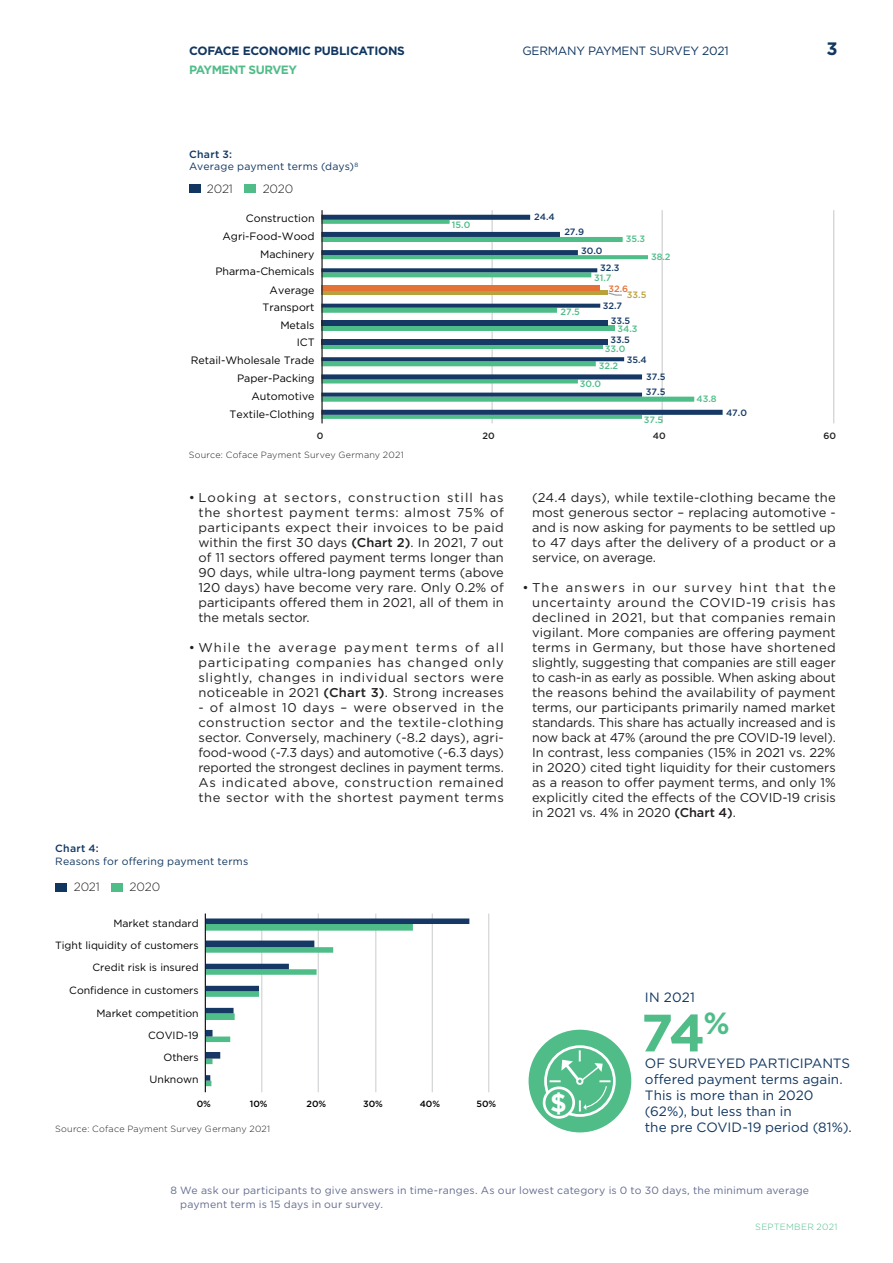
<style>
.page{position:relative;width:893px;height:1263px;background:#fff}
.page>*{position:absolute;margin:0;border:0;box-sizing:border-box;transform-origin:0 0}
.t1{font:700 52.5px "Gotham";color:#50bd89}
.t2{font:700 25.8px "Gotham";color:#fff}
.t3{font:700 18px "Gotham";color:#113761}
.t4{font:13.5px/16.2px "Gotham";color:#113761}
.t5{font:12.75px/15px "Gotham";letter-spacing:.005em;color:#231f20;text-align:justify}
.t6{font:700 12px "Gotham";letter-spacing:-.02em;color:#113761}
.t7{font:12px "Gotham";letter-spacing:-.02em;color:#113761}
.t8{font:300 12px "Gotham";letter-spacing:-.01em;color:#231f20}
.t9{font:700 12px "Gotham";letter-spacing:-.04em;color:#50bd89}
.t10{font:10.65px "Gotham";color:#000}
.t11{font:10.5px/13.5px "Gotham";letter-spacing:.02em;color:#636d8f}
.t12{font:10.5px "Gotham";color:#000}
.t13{font:10.5px/12.6px "Gotham";letter-spacing:.02em;color:#113761}
.t14{font:500 10.5px "Gotham";letter-spacing:.025em;color:#113761}
.t15{font:500 9.15px "Gotham";color:#4ebd88}
.t16{font:500 9.15px "Gotham";color:#153964}
.t17{font:500 9.15px "Gotham";color:#231f20}
.t18{font:500 9.15px "Gotham";color:#b8a23c}
.t19{font:500 9.15px "Gotham";color:#e47237}
.t20{font:300 9px "Gotham";letter-spacing:.025em;color:#231f20}
.t21{font:500 9px "Gotham";letter-spacing:-.01em;color:#000}
.t22{font:300 9px "Gotham";letter-spacing:.025em;color:#50bd89}
.s1{font-weight:500}
</style>
<div class="page">
<div style="left:529px;top:1030px;width:102px;height:102px;background:#50bd89;border-radius:50%"></div>
<div style="left:544px;top:1045px;width:72px;height:72px;border:3px solid #fff;border-radius:50%"></div>
<svg style="left:544px;top:1088px;width:30px;height:29px"></svg>
<div style="left:543px;top:1086px;width:32px;height:33px;border:3px solid #fff;border-radius:50%"></div>
<svg style="left:550px;top:1051px;width:60px;height:59px"></svg>
<div style="left:189px;top:184px;width:11px;height:9px;background:#113761"></div>
<div style="left:245px;top:184px;width:11px;height:9px;background:#50bd89"></div>
<div style="left:56px;top:883px;width:11px;height:8px;background:#113761"></div>
<div style="left:112px;top:883px;width:11px;height:8px;background:#50bd89"></div>
<hr style="left:491px;top:210px;width:2px;height:213px;background:#cfd1d2">
<hr style="left:662px;top:210px;width:1px;height:213px;background:#cfd1d2">
<hr style="left:833px;top:210px;width:1px;height:213px;background:#cfd1d2">
<svg style="left:323px;top:215px;width:400px;height:200px"></svg>
<hr style="left:321px;top:210px;width:2px;height:213px;background:#231f20">
<svg style="left:607px;top:292px;width:16px;height:4px"></svg>
<hr style="left:261px;top:913px;width:1px;height:179px;background:#cfd1d2">
<hr style="left:318px;top:913px;width:1px;height:179px;background:#cfd1d2">
<hr style="left:375px;top:913px;width:1px;height:179px;background:#cfd1d2">
<hr style="left:432px;top:913px;width:1px;height:179px;background:#cfd1d2">
<hr style="left:488px;top:913px;width:1px;height:179px;background:#cfd1d2">
<svg style="left:206px;top:918px;width:263px;height:168px"></svg>
<hr style="left:205px;top:913px;width:1px;height:179px;background:#000">
<p class="t6" style="left:189px;top:46px;width:217px">COFACE ECONOMIC PUBLICATIONS</p>
<p class="t7" style="left:522px;top:46px;width:208px">GERMANY PAYMENT SURVEY 2021</p>
<h3 class="t3" style="left:826px;top:42px;width:13px">3</h3>
<p class="t9" style="left:189px;top:65px;width:109px">PAYMENT SURVEY</p>
<p class="t13" style="left:189px;top:148px;width:171px"><span class="s1">Chart 3:<br></span>Average payment terms (days)<sup>8</sup></p>
<p class="t8" style="left:207px;top:183px;width:28px">2021</p>
<p class="t8" style="left:263px;top:183px;width:32px">2020</p>
<p class="t10" style="left:246px;top:213px;width:70px">Construction</p>
<p class="t10" style="left:222px;top:231px;width:94px">Agri-Food-Wood</p>
<p class="t15" style="left:452px;top:221px;width:20px">15.0</p>
<p class="t16" style="left:534px;top:213px;width:22px">24.4</p>
<p class="t16" style="left:564px;top:227px;width:21px">27.9</p>
<p class="t15" style="left:626px;top:235px;width:21px">35.3</p>
<p class="t10" style="left:260px;top:250px;width:56px">Machinery</p>
<p class="t16" style="left:581px;top:247px;width:23px">30.0</p>
<p class="t15" style="left:651px;top:253px;width:21px">38.2</p>
<p class="t10" style="left:215px;top:267px;width:101px">Pharma-Chemicals</p>
<p class="t16" style="left:600px;top:264px;width:21px">32.3</p>
<p class="t15" style="left:594px;top:273px;width:19px">31.7</p>
<p class="t10" style="left:270px;top:285px;width:47px">Average</p>
<p class="t19" style="left:608px;top:284px;width:21px">32.6</p>
<p class="t18" style="left:627px;top:290px;width:21px">33.5</p>
<p class="t10" style="left:263px;top:302px;width:54px">Transport</p>
<p class="t10" style="left:280px;top:320px;width:36px">Metals</p>
<p class="t15" style="left:561px;top:308px;width:21px">27.5</p>
<p class="t16" style="left:603px;top:302px;width:21px">32.7</p>
<p class="t16" style="left:611px;top:316px;width:21px">33.5</p>
<p class="t15" style="left:617px;top:325px;width:22px">34.3</p>
<p class="t10" style="left:297px;top:337px;width:19px">ICT</p>
<p class="t16" style="left:610px;top:336px;width:21px">33.5</p>
<p class="t15" style="left:605px;top:345px;width:22px">33.0</p>
<p class="t10" style="left:191px;top:356px;width:125px">Retail-Wholesale Trade</p>
<p class="t15" style="left:599px;top:362px;width:21px">32.2</p>
<p class="t16" style="left:627px;top:356px;width:22px">35.4</p>
<p class="t10" style="left:237px;top:374px;width:79px">Paper-Packing</p>
<p class="t10" style="left:252px;top:391px;width:65px">Automotive</p>
<p class="t15" style="left:580px;top:380px;width:23px">30.0</p>
<p class="t16" style="left:646px;top:372px;width:21px">37.5</p>
<p class="t16" style="left:646px;top:388px;width:21px">37.5</p>
<p class="t15" style="left:697px;top:394px;width:22px">43.8</p>
<p class="t10" style="left:230px;top:409px;width:87px">Textile-Clothing</p>
<p class="t15" style="left:644px;top:416px;width:21px">37.5</p>
<p class="t16" style="left:726px;top:409px;width:22px">47.0</p>
<p class="t17" style="left:317px;top:432px;width:8px">0</p>
<p class="t17" style="left:482px;top:432px;width:14px">20</p>
<p class="t17" style="left:653px;top:432px;width:14px">40</p>
<p class="t17" style="left:823px;top:432px;width:14px">60</p>
<p class="t20" style="left:189px;top:451px;width:217px">Source: Coface Payment Survey Germany 2021</p>
<p class="t5" style="left:198px;top:491px;width:307px;text-indent:-10px">• Looking at sectors, construction still has the shortest payment terms: almost 75% of participants expect their invoices to be paid within the first 30 days <span class="s1">(Chart 2)</span>. In 2021, 7 out of 11 sectors offered payment terms longer than 90 days, while ultra-long payment terms (above 120 days) have become very rare. Only 0.2% of participants offered them in 2021, all of them in the metals sector.</p>
<p class="t5" style="left:198px;top:641px;width:307px;text-indent:-10px">• While the average payment terms of all participating companies has changed only slightly, changes in individual sectors were noticeable in 2021 <span class="s1">(Chart 3)</span>. Strong increases</p>
<p class="t5" style="left:198px;top:701px;width:307px">- of almost 10 days – were observed in the construction sector and the textile-clothing sector. Conversely, machinery (-8.2 days), agri&shy;food-wood (-7.3 days) and automotive (-6.3 days) reported the strongest declines in payment terms.<br>As indicated above, construction remained the sector with the shortest payment terms</p>
<p class="t14" style="left:55px;top:844px;width:45px">Chart 4:</p>
<p class="t13" style="left:55px;top:855px;width:194px">Reasons for offering payment terms</p>
<p class="t8" style="left:74px;top:881px;width:28px">2021</p>
<p class="t8" style="left:130px;top:881px;width:32px">2020</p>
<p class="t12" style="left:113px;top:919px;width:87px">Market standard</p>
<p class="t12" style="left:55px;top:941px;width:145px">Tight liquidity of customers</p>
<p class="t12" style="left:93px;top:963px;width:108px">Credit risk is insured</p>
<p class="t12" style="left:69px;top:985px;width:131px">Confidence in customers</p>
<p class="t12" style="left:96px;top:1008px;width:104px">Market competition</p>
<p class="t12" style="left:148px;top:1030px;width:52px">COVID-19</p>
<p class="t12" style="left:163px;top:1052px;width:37px">Others</p>
<p class="t12" style="left:150px;top:1074px;width:51px">Unknown</p>
<p class="t21" style="left:197px;top:1100px;width:16px">0%</p>
<p class="t21" style="left:250px;top:1100px;width:19px">10%</p>
<p class="t21" style="left:307px;top:1100px;width:21px">20%</p>
<p class="t21" style="left:363px;top:1100px;width:21px">30%</p>
<p class="t21" style="left:420px;top:1100px;width:22px">40%</p>
<p class="t21" style="left:476px;top:1100px;width:21px">50%</p>
<p class="t20" style="left:55px;top:1125px;width:217px">Source: Coface Payment Survey Germany 2021</p>
<p class="t5" style="left:532px;top:491px;width:305px">(24.4 days), while textile-clothing became the most generous sector – replacing automotive - and is now asking for payments to be settled up to 47 days after the delivery of a product or a service, on average.</p>
<p class="t5" style="left:532px;top:581px;width:305px;text-indent:-10px">• The answers in our survey hint that the uncertainty around the COVID-19 crisis has declined in 2021, but that companies remain vigilant. More companies are offering payment terms in Germany, but those have shortened slightly, suggesting that companies are still eager to cash-in as early as possible. When asking about the reasons behind the availability of payment terms, our participants primarily named market standards. This share has actually increased and is now back at 47% (around the pre COVID-19 level).<br>In contrast, less companies (15% in 2021 vs. 22% in 2020) cited tight liquidity for their customers as a reason to offer payment terms, and only 1% explicitly cited the effects of the COVID-19 crisis in 2021 vs. 4% in 2020 <span class="s1">(Chart 4)</span>.</p>
<h2 class="t2" style="left:550px;top:1092px;width:18px">$</h2>
<p class="t4" style="left:645px;top:990px;width:52px">IN 2021</p>
<h1 class="t1" style="left:641px;top:1012px;width:90px">74<sup>%</sup></h1>
<p class="t4" style="left:645px;top:1056px;width:208px">OF SURVEYED PARTICIPANTS offered payment terms again.<br>This is more than in 2020 (62%), but less than in<br>the pre COVID-19 period (81%).</p>
<p class="t11" style="left:180px;top:1184px;width:630px;text-indent:-10px">8 We ask our participants to give answers in time-ranges. As our lowest category is 0 to 30 days, the minimum average payment term is 15 days in our survey.</p>
<p class="t22" style="left:755px;top:1223px;width:84px">SEPTEMBER 2021</p>
</div>
